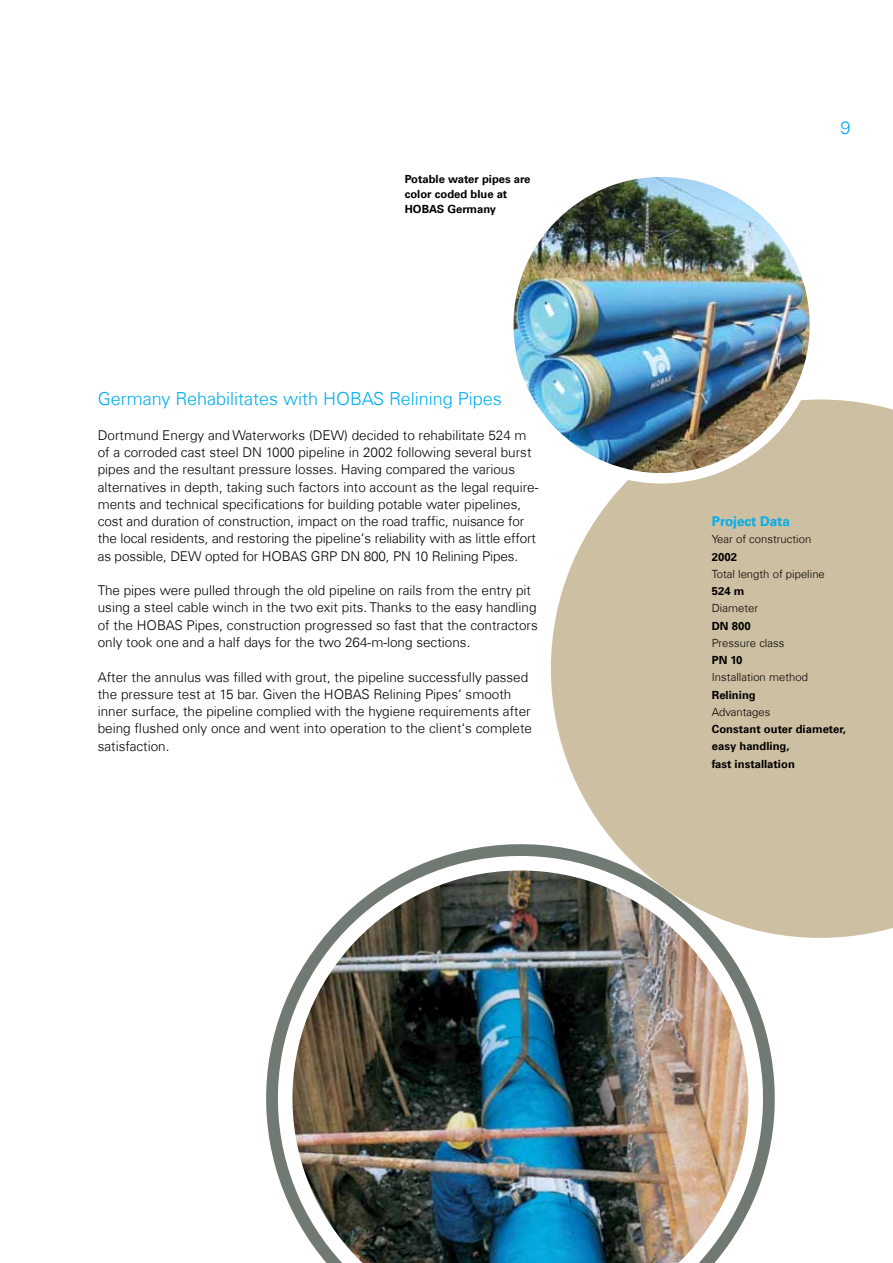
<style>
.page{position:relative;width:893px;height:1263px;background:#fff}
.page>*{position:absolute;margin:0;border:0;box-sizing:border-box;transform-origin:0 0}
.t1{font:300 18px "Univers Com 45";color:#00aeef}
.t2{font:300 13.5px/17.2px "Univers Com 45";color:#000}
.t3{font:700 13.5px "Univers Com 65";color:#00aeef}
.t4{font:700 11.25px/17.2px "Univers Com 65";color:#000}
.t5{font:300 11.25px "Univers Com 45";color:#000}
</style>
<div class="page">
<svg style="left:551px;top:399px;width:342px;height:539px;background:#d0c3a8"></svg>
<img style="left:508px;top:172px;width:307px;height:306px;border-radius:153px">
<div style="left:503px;top:166px;width:317px;height:317px;border:10px solid #fff;border-radius:50%"></div>
<img style="left:266px;top:841px;width:512px;height:422px">
<p class="t4" style="left:405px;top:172px;width:127px;line-height:15px">Potable water pipes are color coded blue at<br>HOBAS Germany</p>
<h1 class="t1" style="left:98px;top:388px;width:406px">Germany Rehabilitates with HOBAS Relining Pipes</h1>
<p class="t2" style="left:98px;top:426px;width:442px">Dortmund Energy and Waterworks (DEW) decided to rehabilitate 524 m of a corroded cast steel DN 1000 pipeline in 2002 following several burst pipes and the resultant pressure losses. Having compared the various alternatives in depth, taking such factors into account as the legal require&shy;ments and technical specifications for building potable water pipelines, cost and duration of construction, impact on the road traffic, nuisance for the local residents, and restoring the pipeline‘s reliability with as little effort as possible, DEW opted for HOBAS GRP DN 800, PN 10 Relining Pipes.</p>
<p class="t2" style="left:98px;top:582px;width:442px">The pipes were pulled through the old pipeline on rails from the entry pit using a steel cable winch in the two exit pits. Thanks to the easy handling of the HOBAS Pipes, construction progressed so fast that the contractors only took one and a half days for the two 264-m-long sections.</p>
<p class="t2" style="left:98px;top:668px;width:436px">After the annulus was filled with grout, the pipeline successfully passed the pressure test at 15 bar. Given the HOBAS Relining Pipes‘ smooth inner surface, the pipeline complied with the hygiene requirements after being flushed only once and went into operation to the client‘s complete satisfaction.</p>
<h1 class="t1" style="left:840px;top:116px;width:12px">9</h1>
<p class="t3" style="left:712px;top:513px;width:80px">Project Data</p>
<p class="t5" style="left:712px;top:533px;width:101px">Year of construction</p>
<p class="t4" style="left:712px;top:548px;width:27px">2002</p>
<p class="t5" style="left:712px;top:567px;width:115px">Total length of pipeline</p>
<p class="t4" style="left:712px;top:583px;width:34px">524 m</p>
<p class="t5" style="left:712px;top:602px;width:48px">Diameter</p>
<p class="t4" style="left:712px;top:617px;width:40px">DN 800</p>
<p class="t5" style="left:712px;top:636px;width:74px">Pressure class</p>
<p class="t4" style="left:712px;top:652px;width:32px">PN 10</p>
<p class="t5" style="left:712px;top:671px;width:98px">Installation method</p>
<p class="t4" style="left:712px;top:686px;width:45px">Relining</p>
<p class="t5" style="left:712px;top:705px;width:60px">Advantages</p>
<p class="t4" style="left:712px;top:721px;width:135px">Constant outer diameter, easy handling,<br>fast installation</p>
</div>
